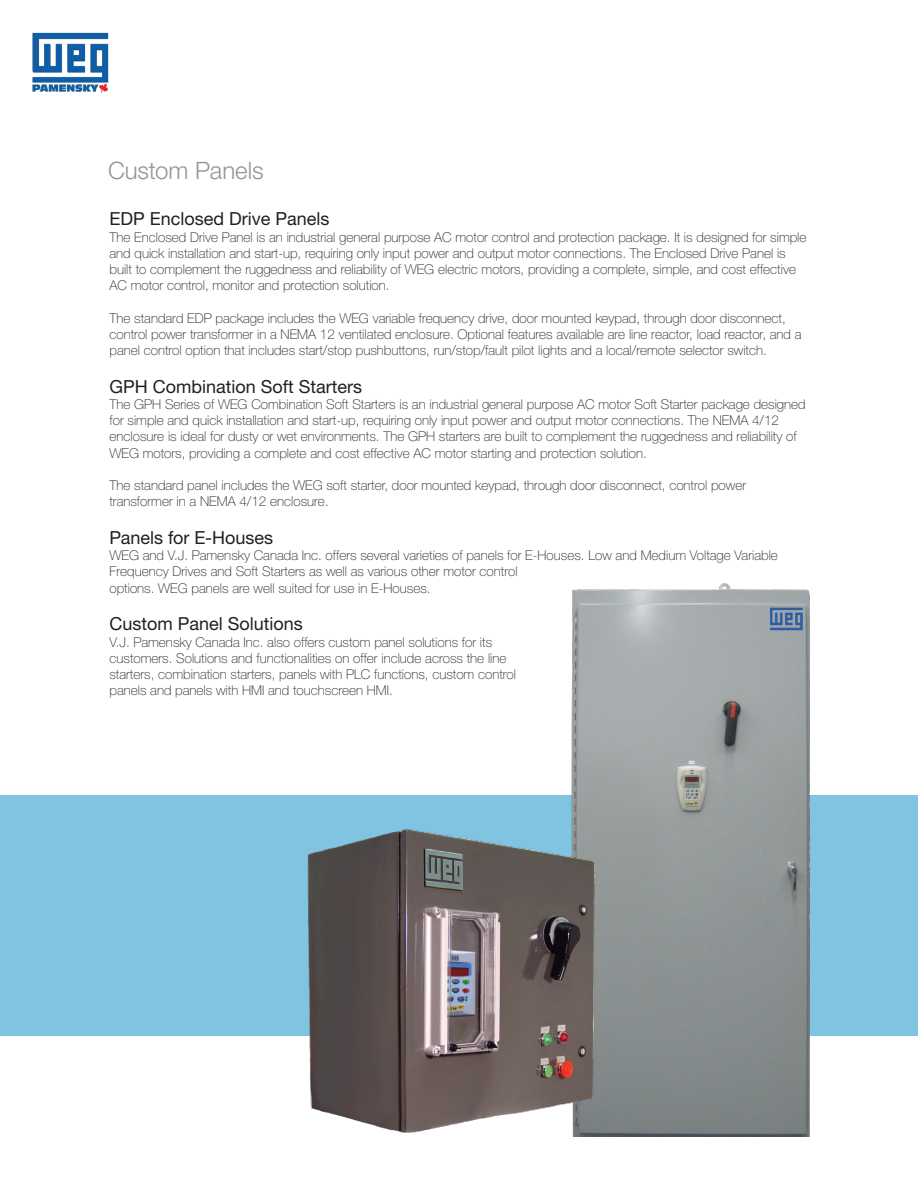
<style>
.page{position:relative;width:918px;height:1188px;background:#fff}
.page>*{position:absolute;margin:0;border:0;box-sizing:border-box;transform-origin:0 0}
._05___Headline_HN45{font:300 24px "Helvetica Neue LT Pro";letter-spacing:-.005em;color:#939598}
.SubTitle{font:18px "Helvetica Neue LT Pro";color:#231f20}
.Subheadline{font:18px "Helvetica Neue LT Pro";letter-spacing:-.005em;color:#231f20}
.Basic_Brochure_Text{font:100 13.5px/16.2px "Helvetica Neue LT Pro";color:#231f20}
</style>
<div class="page">
<div style="left:0;top:795px;width:918px;height:241px;background:#81c4e2"></div>
<img style="left:571px;top:584px;width:239px;height:552px">
<img style="left:307px;top:828px;width:289px;height:306px">
<img style="left:32px;top:32px;width:77px;height:61px">
<p class="_05___Headline_HN45" style="left:108px;top:156px;width:157px">Custom Panels</p>
<p class="SubTitle" style="left:110px;top:208px;width:222px">EDP Enclosed Drive Panels</p>
<p class="Basic_Brochure_Text" style="left:110px;top:229px;width:699px">The Enclosed Drive Panel is an industrial general purpose AC motor control and protection package. It is designed for simple and quick installation and start-up, requiring only input power and output motor connections. The Enclosed Drive Panel is built to complement the ruggedness and reliability of WEG electric motors, providing a complete, simple, and cost effective AC motor control, monitor and protection solution.</p>
<p class="Basic_Brochure_Text" style="left:110px;top:310px;width:694px">The standard EDP package includes the WEG variable frequency drive, door mounted keypad, through door disconnect, control power transformer in a NEMA 12 ventilated enclosure. Optional features available are line reactor, load reactor, and a panel control option that includes start/stop pushbuttons, run/stop/fault pilot lights and a local/remote selector switch.</p>
<p class="SubTitle" style="left:110px;top:375px;width:254px">GPH Combination Soft Starters</p>
<p class="Basic_Brochure_Text" style="left:110px;top:396px;width:698px">The GPH Series of WEG Combination Soft Starters is an industrial general purpose AC motor Soft Starter package designed for simple and quick installation and start-up, requiring only input power and output motor connections. The NEMA 4/12 enclosure is ideal for dusty or wet environments. The GPH starters are built to complement the ruggedness and reliability of WEG motors, providing a complete and cost effective AC motor starting and protection solution.</p>
<p class="Basic_Brochure_Text" style="left:110px;top:477px;width:638px">The standard panel includes the WEG soft starter, door mounted keypad, through door disconnect, control power transformer in a NEMA 4/12 enclosure.</p>
<p class="Subheadline" style="left:110px;top:526px;width:165px">Panels for E-Houses</p>
<p class="Basic_Brochure_Text" style="left:110px;top:547px;width:670px">WEG and V.J. Pamensky Canada Inc. offers several varieties of panels for E-Houses. Low and Medium Voltage Variable<br>Frequency Drives and Soft Starters as well as various other motor control<br>options. WEG panels are well suited for use in E-Houses.</p>
<p class="SubTitle" style="left:110px;top:613px;width:195px">Custom Panel Solutions</p>
<p class="Basic_Brochure_Text" style="left:110px;top:634px;width:408px">V.J. Pamensky Canada Inc. also offers custom panel solutions for its customers. Solutions and functionalities on offer include across the line starters, combination starters, panels with PLC functions, custom control panels and panels with HMI and touchscreen HMI.</p>
</div>
